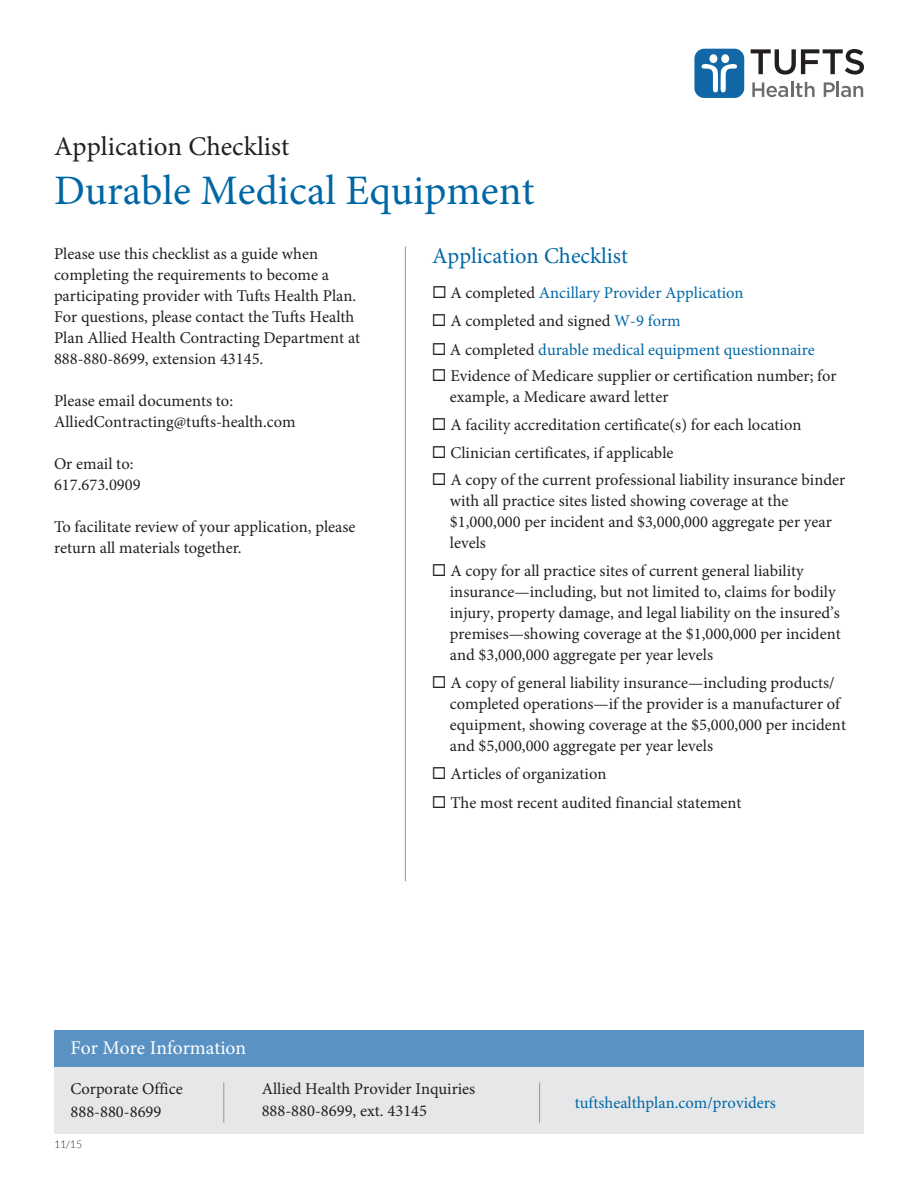
<style>
.page{position:relative;width:918px;height:1188px;background:#fff}
.page>*{position:absolute;margin:0;border:0;box-sizing:border-box;transform-origin:0 0}
.t1{font:42px "Minion Pro";color:#0067a5}
.t2{font:27px "Minion Pro";color:#231f20}
.t3{font:22.5px "Minion Pro";color:#0067a5}
.t4{font:19.5px "Minion Pro";color:#fff}
.t5{font:16.5px/21px "Minion Pro";color:#231f20}
.t6{font:16.5px "Minion Pro";color:#0067a5}
.t7{font:300 10.5px "Lato";color:#231f20}
.s1{color:#231f20}
.s2{color:#0067a5}
</style>
<div class="page">
<hr style="left:405px;top:247px;width:1px;height:634px;background:#939598">
<div style="left:54px;top:1036px;width:810px;height:98px;background:#e6e7e9"></div>
<hr style="left:223px;top:1082px;width:1px;height:41px;background:#939598">
<hr style="left:539px;top:1082px;width:1px;height:41px;background:#939598">
<div style="left:54px;top:1030px;width:810px;height:37px;background:#5992c3"></div>
<svg style="left:751px;top:49px;width:113px;height:26px"></svg>
<svg style="left:752px;top:82px;width:63px;height:15px"></svg>
<svg style="left:824px;top:82px;width:39px;height:15px"></svg>
<div style="left:694px;top:49px;width:50px;height:49px;background:#1268a7;border-radius:10px"></div>
<div style="left:721px;top:54px;width:8px;height:9px;background:#fff;border-radius:50%"></div>
<svg style="left:702px;top:64px;width:35px;height:28px"></svg>
<div style="left:709px;top:54px;width:8px;height:9px;background:#fff;border-radius:50%"></div>
<p class="t2" style="left:54px;top:128px;width:237px">Application Checklist</p>
<p class="t1" style="left:54px;top:162px;width:482px">Durable Medical Equipment</p>
<p class="t3" style="left:432px;top:241px;width:198px">Application Checklist</p>
<p class="t6" style="left:432px;top:282px;width:313px"><span class="s1">◻ A completed</span> Ancillary Provider Application</p>
<p class="t5" style="left:432px;top:310px;width:250px">◻ A completed and signed <span class="s2">W-9 form</span></p>
<p class="t6" style="left:432px;top:338px;width:384px"><span class="s1">◻ A completed</span> durable medical equipment questionnaire</p>
<p class="t5" style="left:450px;top:365px;width:388px;text-indent:-18px">◻ Evidence of Medicare supplier or certification number; for example, a Medicare award letter</p>
<p class="t5" style="left:432px;top:414px;width:371px">◻ A facility accreditation certificate(s) for each location</p>
<p class="t5" style="left:432px;top:442px;width:243px">◻ Clinician certificates, if applicable</p>
<p class="t5" style="left:450px;top:470px;width:397px;text-indent:-18px">◻ A copy of the current professional liability insurance binder with all practice sites listed showing coverage at the $1,000,000 per incident and $3,000,000 aggregate per year levels</p>
<p class="t5" style="left:450px;top:560px;width:392px;text-indent:-18px">◻ A copy for all practice sites of current general liability insurance—including, but not limited to, claims for bodily injury, property damage, and legal liability on the insured’s premises—showing coverage at the $1,000,000 per incident and $3,000,000 aggregate per year levels</p>
<p class="t5" style="left:450px;top:672px;width:398px;text-indent:-18px">◻ A copy of general liability insurance—including products/ completed operations—if the provider is a manufacturer of equipment, showing coverage at the $5,000,000 per incident and $5,000,000 aggregate per year levels</p>
<p class="t5" style="left:432px;top:763px;width:176px">◻ Articles of organization</p>
<p class="t5" style="left:432px;top:792px;width:311px">◻ The most recent audited financial statement</p>
<p class="t5" style="left:54px;top:243px;width:308px">Please use this checklist as a guide when completing the requirements to become a participating provider with Tufts Health Plan.<br>For questions, please contact the Tufts Health Plan Allied Health Contracting Department at 888-880-8699, extension 43145.</p>
<p class="t5" style="left:54px;top:390px;width:243px">Please email documents to:<br>AlliedContracting@tufts-health.com</p>
<p class="t5" style="left:54px;top:453px;width:88px">Or email to:<br>617.673.0909</p>
<p class="t5" style="left:54px;top:516px;width:303px">To facilitate review of your application, please return all materials together.</p>
<p class="t4" style="left:70px;top:1035px;width:177px">For More Information</p>
<p class="t5" style="left:70px;top:1078px;width:114px;line-height:22.5px">Corporate Office<br>888-880-8699</p>
<p class="t7" style="left:54px;top:1138px;width:30px">11/15</p>
<p class="t5" style="left:262px;top:1079px;width:215px">Allied Health Provider Inquiries<br>888-880-8699, ext. 43145</p>
<p class="t6" style="left:575px;top:1091px;width:203px">tuftshealthplan.com/providers</p>
</div>
